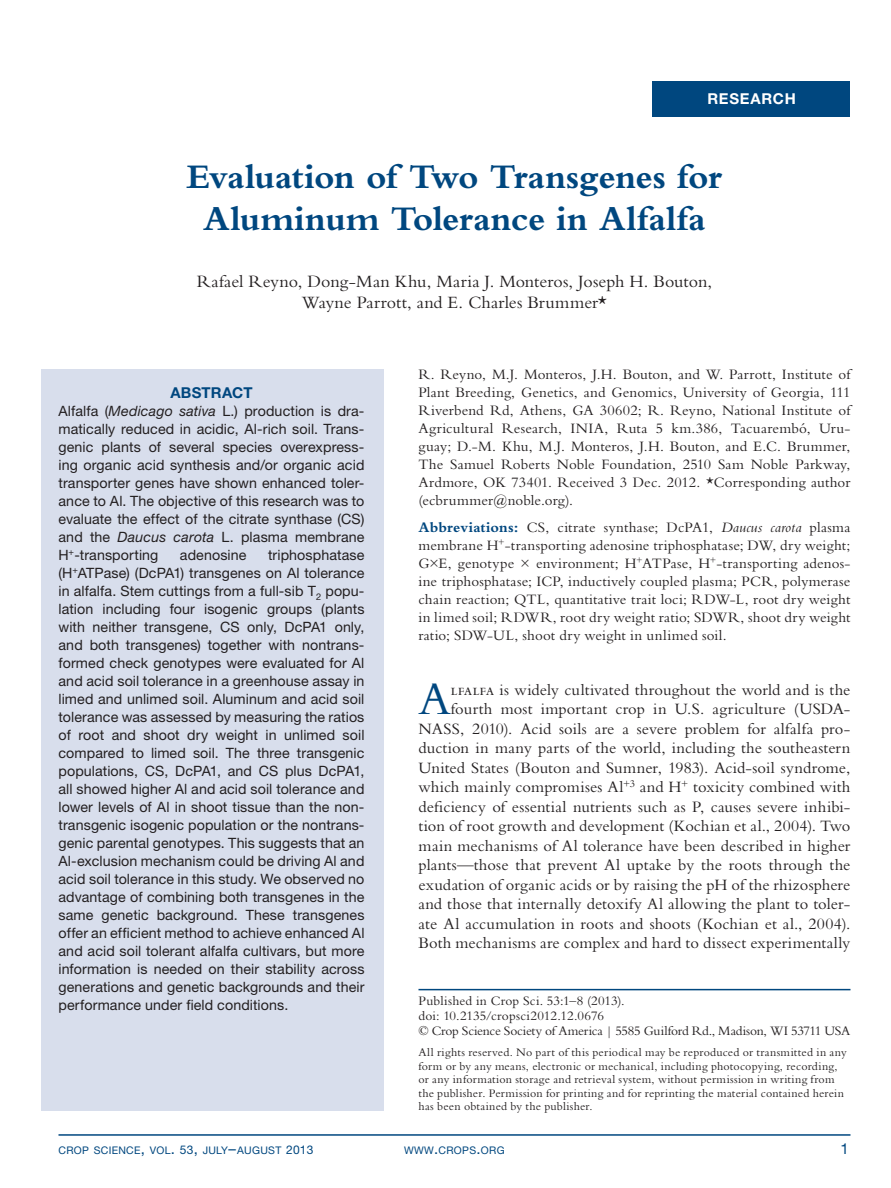
<style>
.page{position:relative;width:891px;height:1188px;background:#fff}
.page>*{position:absolute;margin:0;border:0;box-sizing:border-box;transform-origin:0 0}
.t1{font:47.85px "Bembo Std";color:#00477f}
.t2{font:700 36px/42px "Bembo Std";letter-spacing:-.01em;color:#00477f;text-align:center}
.t3{font:18px/21px "Bembo Std";color:#231f20;text-align:center}
.t4{font:16.5px/19.5px "Bembo Std";letter-spacing:.005em;color:#231f20;text-align:right}
.t5{font:15px/18px "Bembo Std";letter-spacing:.01em;color:#231f20;text-align:justify}
.t6{font:700 15px "Helvetica Neue LT Std";letter-spacing:.05em;color:#fff}
.t7{font:700 15px "Helvetica Neue LT Std";letter-spacing:.01em;color:#00477f}
.t8{font:15px "Helvetica Neue LT Std";color:#00477f}
.t9{font:14.25px/18px "Helvetica Neue LT Std";letter-spacing:.01em;color:#231f20;text-align:justify}
.t10{font:13.5px/15px "Bembo Std";letter-spacing:-.005em;color:#231f20}
.t11{font:12px/13.5px "Bembo Std";letter-spacing:.02em;color:#231f20}
.t12{font:10.5px "Helvetica Neue LT Std";letter-spacing:.03em;color:#00477f}
.s1{font-style:italic}
.s2{font-weight:700;color:#00477f}
.s3{font-size:15px}
.s4{font-size:12px}
</style>
<div class="page">
<div style="left:41px;top:369px;width:342px;height:741px;background:#d8deec"></div>
<hr style="left:58px;top:1134px;width:792px;height:2px;background:#00477f">
<div style="left:652px;top:81px;width:198px;height:36px;background:#00477f"></div>
<hr style="left:418px;top:989px;width:432px;height:1px;background:#00477f">
<p class="t6" style="left:707px;top:90px;width:90px">RESEARCH</p>
<h2 class="t2" style="left:187px;top:156px;width:537px">Evaluation of Two Transgenes for<br>Aluminum Tolerance in Alfalfa</h2>
<p class="t3" style="left:197px;top:271px;width:517px">Rafael Reyno, Dong-Man Khu, Maria J. Monteros, Joseph H. Bouton,<br>Wayne Parrott, and E. Charles Brummer*</p>
<p class="t7" style="left:170px;top:383px;width:84px">ABSTRACT</p>
<p class="t9" style="left:58px;top:401px;width:308px">Alfalfa (<span class="s1">Medicago sativa</span> L.) production is dra&shy;matically reduced in acidic, Al-rich soil. Trans&shy;genic plants of several species overexpress&shy;ing organic acid synthesis and/or organic acid transporter genes have shown enhanced toler&shy;ance to Al. The objective of this research was to evaluate the effect of the citrate synthase (CS) and the <span class="s1">Daucus carota</span> L. plasma membrane H<sup>+</sup>-transporting</p>
<p class="t9" style="left:58px;top:545px;width:308px;text-indent:210px">triphosphatase (H<sup>+</sup>ATPase) (DcPA1) transgenes on Al tolerance in alfalfa. Stem cuttings from a full-sib T<sub>2</sub> popu&shy;lation including four isogenic groups (plants with neither transgene, CS only, DcPA1 only, and both transgenes) together with nontrans&shy;formed check genotypes were evaluated for Al and acid soil tolerance in a greenhouse assay in limed and unlimed soil. Aluminum and acid soil tolerance was assessed by measuring the ratios of root and shoot dry weight in unlimed soil compared to limed soil. The three transgenic populations, CS, DcPA1, and CS plus DcPA1, all showed higher Al and acid soil tolerance and lower levels of Al in shoot tissue than the non&shy;transgenic isogenic population or the nontrans&shy;genic parental genotypes. This suggests that an Al-exclusion mechanism could be driving Al and acid soil tolerance in this study. We observed no advantage of combining both transgenes in the same genetic background. These transgenes offer an efficient method to achieve enhanced Al and acid soil tolerant alfalfa cultivars, but more information is needed on their stability across generations and genetic backgrounds and their performance under field conditions.</p>
<p class="t9" style="left:180px;top:545px;width:68px">adenosine</p>
<p class="t5" style="left:418px;top:365px;width:435px">R. Reyno, M.J. Monteros, J.H. Bouton, and W. Parrott, Institute of Plant Breeding, Genetics, and Genomics, University of Georgia, 111<br>Riverbend Rd, Athens, GA 30602; R. Reyno, National Institute of Agricultural Research, INIA, Ruta 5 km.386, Tacuarembó, Uru&shy;guay; D.-M. Khu, M.J. Monteros, J.H. Bouton, and E.C. Brummer, The Samuel Roberts Noble Foundation, 2510 Sam Noble Parkway, Ardmore, OK 73401. Received 3 Dec. 2012. *Corresponding author (ecbrummer@noble.org).</p>
<p class="t5" style="left:418px;top:518px;width:434px"><span class="s2">Abbreviations:</span> CS, citrate synthase; DcPA1, <span class="s1">Daucus carota</span> plasma membrane H<sup>+</sup>-transporting adenosine triphosphatase; DW, dry weight; G×E, genotype × environment; H<sup>+</sup>ATPase, H<sup>+</sup>-transporting adenos&shy;ine triphosphatase; ICP, inductively coupled plasma; PCR, polymerase chain reaction; QTL, quantitative trait loci; RDW-L, root dry weight in limed soil; RDWR, root dry weight ratio; SDWR, shoot dry weight ratio; SDW-UL, shoot dry weight in unlimed soil.</p>
<p class="t4" style="left:419px;top:679px;width:434px">lfalfa is widely cultivated throughout the world and is the fourth most important crop in U.S. agriculture (USDA-NASS, 2010). Acid soils are a severe problem for alfalfa pro&shy;duction in many parts of the world, including the southeastern United States (Bouton and Sumner, 1983). Acid-soil syndrome, which mainly compromises Al<sup>+3</sup> and H<sup>+</sup> toxicity combined with deficiency of essential nutrients such as P, causes severe inhibi&shy;tion of root growth and development (Kochian et al., 2004). Two main mechanisms of Al tolerance have been described in higher plants—those that prevent Al uptake by the roots through the exudation of organic acids or by raising the pH of the rhizosphere and those that internally detoxify Al allowing the plant to toler&shy;ate Al accumulation in roots and shoots (Kochian et al., 2004).<br>Both mechanisms are complex and hard to dissect experimentally</p>
<h1 class="t1" style="left:418px;top:671px;width:34px">A</h1>
<p class="t10" style="left:418px;top:993px;width:433px">Published in Crop Sci. 53:1–8 (2013).<br>doi: 10.2135/cropsci2012.12.0676<br>© Crop Science Society of America | 5585 Guilford Rd., Madison, WI 53711 USA</p>
<p class="t11" style="left:418px;top:1046px;width:430px">All rights reserved. No part of this periodical may be reproduced or transmitted in any form or by any means, electronic or mechanical, including photocopying, recording, or any information storage and retrieval system, without permission in writing from the publisher. Permission for printing and for reprinting the material contained herein has been obtained by the publisher.</p>
<p class="t12" style="left:58px;top:1144px;width:257px">CROP SCIENCE<span class="s3">,</span> VOL<span class="s3">.</span> <span class="s4">53</span><span class="s3">,</span> JULY<span class="s3">–</span>AUGUST <span class="s4">2013</span></p>
<p class="t12" style="left:404px;top:1144px;width:102px">WWW<span class="s3">.</span>CROPS<span class="s3">.</span>ORG</p>
<p class="t8" style="left:841px;top:1139px;width:10px">1</p>
</div>
